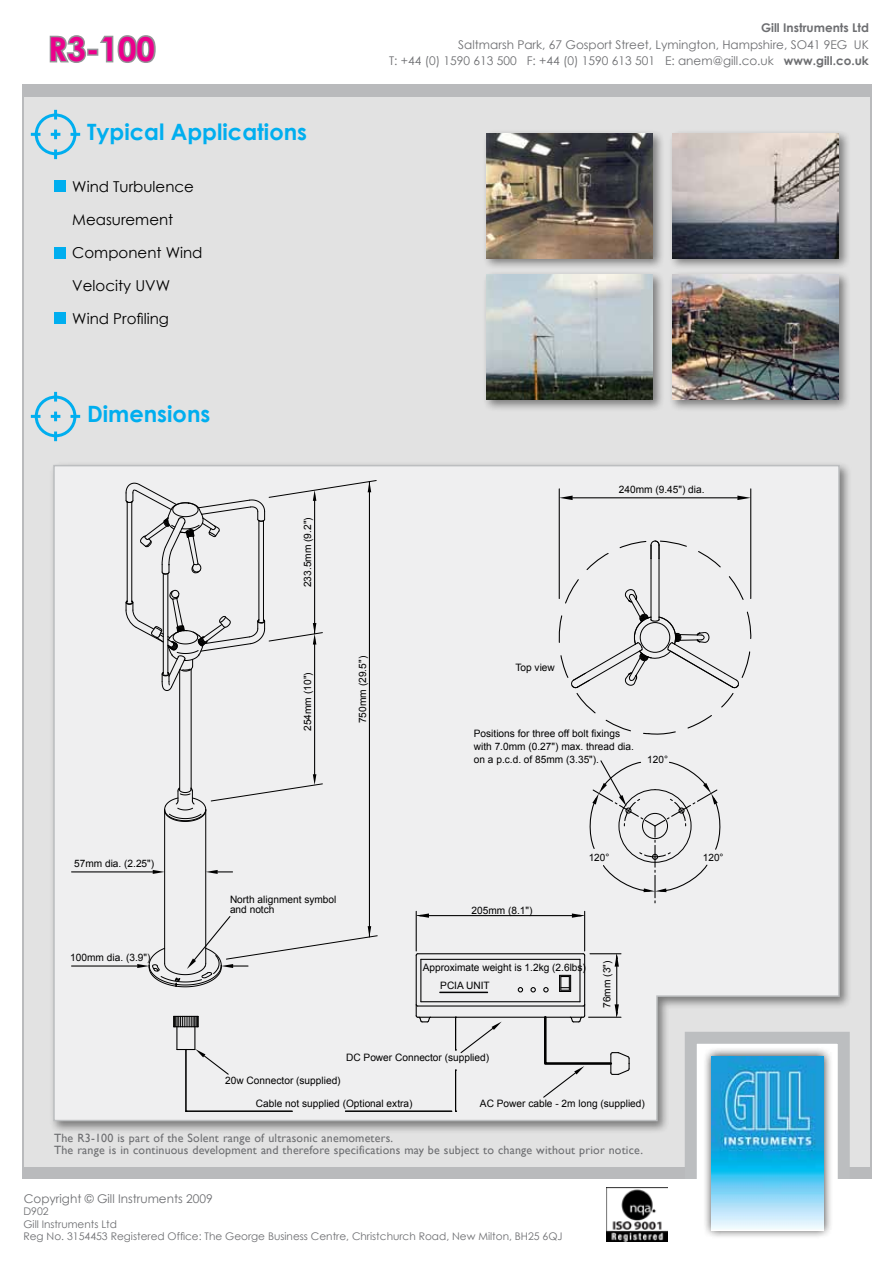
<style>
.page{position:relative;width:893px;height:1263px;background:#fff}
.page>*{position:absolute;margin:0;border:0;box-sizing:border-box;transform-origin:0 0}
.t1{font:700 33px "Century Gothic";color:#ec008c}
.t2{font:700 22.5px "Century Gothic";color:#00aeef}
.t3{font:15px "Century Gothic";color:#000}
.t4{font:12px/16.5px "Century Gothic";color:#6d6e71;text-align:right}
.t5{font:12px/12px "Gill Sans";letter-spacing:.015em;color:#6d6e71}
.t6{font:700 12px "Century Gothic";color:#6d6e71}
.t7{font:10.5px/12.6px "Century Gothic";color:#6d6e71}
.t8{font:10.2px/12.9px "Arial";color:#000}
.t9{font:10.05px "Arial";color:#000}
.s1{font-weight:700}
</style>
<div class="page">
<div style="left:24px;top:97px;width:847px;height:1070px;background:#e2e2e2"></div>
<div style="left:22px;top:85px;width:850px;height:12px;background:#b9babc"></div>
<hr style="left:22px;top:85px;width:2px;height:1084px;background:#b9babc">
<hr style="left:871px;top:85px;width:1px;height:1084px;background:#b9babc">
<div style="left:22px;top:1167px;width:850px;height:12px;background:#b9babc"></div>
<div style="left:685px;top:1032px;width:165px;height:214px;background:#fff;border:12px solid #bcbec0"></div>
<div style="left:0;top:1179px;width:893px;height:84px;background:#fff"></div>
<div style="left:702px;top:1046px;width:130px;height:193px;background:#000;opacity:.77"></div>
<img style="left:712px;top:1134px;width:112px;height:96px">
<img style="left:606px;top:1188px;width:61px;height:53px">
<svg style="left:49px;top:35px;width:39px;height:28px"></svg>
<div style="left:87px;top:49px;width:11px;height:7px;border:3px solid #939598"></div>
<svg style="left:98px;top:35px;width:58px;height:28px"></svg>
<div style="left:49px;top:461px;width:803px;height:673px;background:#000;opacity:.46"></div>
<svg style="left:52px;top:464px;width:788px;height:658px"></svg>
<div style="left:35px;top:396px;width:41px;height:41px;border:3px solid #00aeef;border-radius:50%"></div>
<svg style="left:51px;top:412px;width:9px;height:9px"></svg>
<svg style="left:54px;top:392px;width:3px;height:9px"></svg>
<svg style="left:54px;top:431px;width:3px;height:10px"></svg>
<svg style="left:71px;top:415px;width:9px;height:3px"></svg>
<svg style="left:31px;top:415px;width:9px;height:3px"></svg>
<div style="left:35px;top:114px;width:41px;height:41px;border:3px solid #00aeef;border-radius:50%"></div>
<svg style="left:51px;top:130px;width:9px;height:9px"></svg>
<svg style="left:54px;top:110px;width:3px;height:9px"></svg>
<svg style="left:54px;top:149px;width:3px;height:10px"></svg>
<svg style="left:71px;top:133px;width:9px;height:3px"></svg>
<svg style="left:31px;top:133px;width:9px;height:3px"></svg>
<div style="left:54px;top:180px;width:11px;height:11px;background:#00aeef"></div>
<div style="left:54px;top:248px;width:11px;height:11px;background:#00aeef"></div>
<div style="left:54px;top:313px;width:11px;height:11px;background:#00aeef"></div>
<div style="left:482px;top:129px;width:183px;height:142px;background:#000;opacity:.46"></div>
<img style="left:486px;top:133px;width:167px;height:125px">
<div style="left:668px;top:129px;width:183px;height:142px;background:#000;opacity:.46"></div>
<img style="left:672px;top:133px;width:167px;height:125px">
<div style="left:668px;top:270px;width:183px;height:142px;background:#000;opacity:.46"></div>
<img style="left:672px;top:274px;width:167px;height:125px">
<div style="left:482px;top:270px;width:183px;height:142px;background:#000;opacity:.46"></div>
<img style="left:486px;top:274px;width:167px;height:125px">
<h1 class="t1" style="left:48px;top:24px;width:108px">R3-100</h1>
<h2 class="t2" style="left:87px;top:115px;width:222px">Typical Applications</h2>
<h3 class="t3" style="left:72px;top:176px;width:123px">Wind Turbulence</h3>
<h3 class="t3" style="left:72px;top:209px;width:103px">Measurement</h3>
<h3 class="t3" style="left:72px;top:242px;width:132px">Component Wind</h3>
<h3 class="t3" style="left:72px;top:275px;width:99px">Velocity UVW</h3>
<h3 class="t3" style="left:72px;top:308px;width:98px">Wind Profiling</h3>
<h2 class="t2" style="left:87px;top:397px;width:125px">Dimensions</h2>
<p class="t8" style="left:301px;top:587px;width:71px;rotate:-90deg">233.5mm (9.2")</p>
<p class="t8" style="left:301px;top:731px;width:60px;rotate:-90deg">254mm (10")</p>
<p class="t6" style="left:761px;top:19px;width:109px">Gill Instruments Ltd</p>
<p class="t4" style="left:389px;top:36px;width:481px">Saltmarsh Park, 67 Gosport Street, Lymington, Hampshire, SO41 9EG UK<br>T: +44 (0) 1590 613 500 F: +44 (0) 1590 613 501 E: anem@gill.co.uk <span class="s1">www.gill.co.uk</span></p>
<p class="t8" style="left:356px;top:723px;width:69px;rotate:-90deg">750mm (29.5")</p>
<p class="t8" style="left:619px;top:483px;width:87px">240mm (9.45") dia.</p>
<p class="t8" style="left:515px;top:661px;width:41px">Top view</p>
<p class="t8" style="left:474px;top:727px;width:162px">Positions for three off bolt fixings with 7.0mm (0.27") max. thread dia. on a p.c.d. of 85mm (3.35").</p>
<p class="t9" style="left:647px;top:753px;width:22px">120°</p>
<p class="t8" style="left:74px;top:857px;width:82px">57mm dia. (2.25")</p>
<p class="t8" style="left:70px;top:951px;width:82px">100mm dia. (3.9")</p>
<p class="t8" style="left:230px;top:893px;width:108px">North alignment symbol</p>
<p class="t8" style="left:230px;top:903px;width:46px">and notch</p>
<p class="t8" style="left:471px;top:904px;width:63px">205mm (8.1")</p>
<p class="t9" style="left:589px;top:850px;width:22px">120°</p>
<p class="t9" style="left:703px;top:850px;width:22px">120°</p>
<p class="t8" style="left:423px;top:961px;width:165px">Approximate weight is 1.2kg (2.6lbs)</p>
<p class="t8" style="left:600px;top:1008px;width:49px;rotate:-90deg">76mm (3")</p>
<p class="t8" style="left:440px;top:979px;width:51px">PCIA UNIT</p>
<p class="t8" style="left:346px;top:1051px;width:145px">DC Power Connector (supplied)</p>
<p class="t8" style="left:225px;top:1074px;width:117px">20w Connector (supplied)</p>
<p class="t8" style="left:256px;top:1097px;width:158px">Cable not supplied (Optional extra)</p>
<p class="t8" style="left:480px;top:1097px;width:166px">AC Power cable - 2m long (supplied)</p>
<p class="t5" style="left:54px;top:1132px;width:590px">The R3-100 is part of the Solent range of ultrasonic anemometers.<br>The range is in continuous development and therefore specifications may be subject to change without prior notice.</p>
<p class="t4" style="left:24px;top:1190px;width:190px">Copyright © Gill Instruments 2009</p>
<p class="t7" style="left:23px;top:1205px;width:541px">D902<br>Gill Instruments Ltd<br>Reg No. 3154453 Registered Office: The George Business Centre, Christchurch Road, New Milton, BH25 6QJ</p>
</div>
